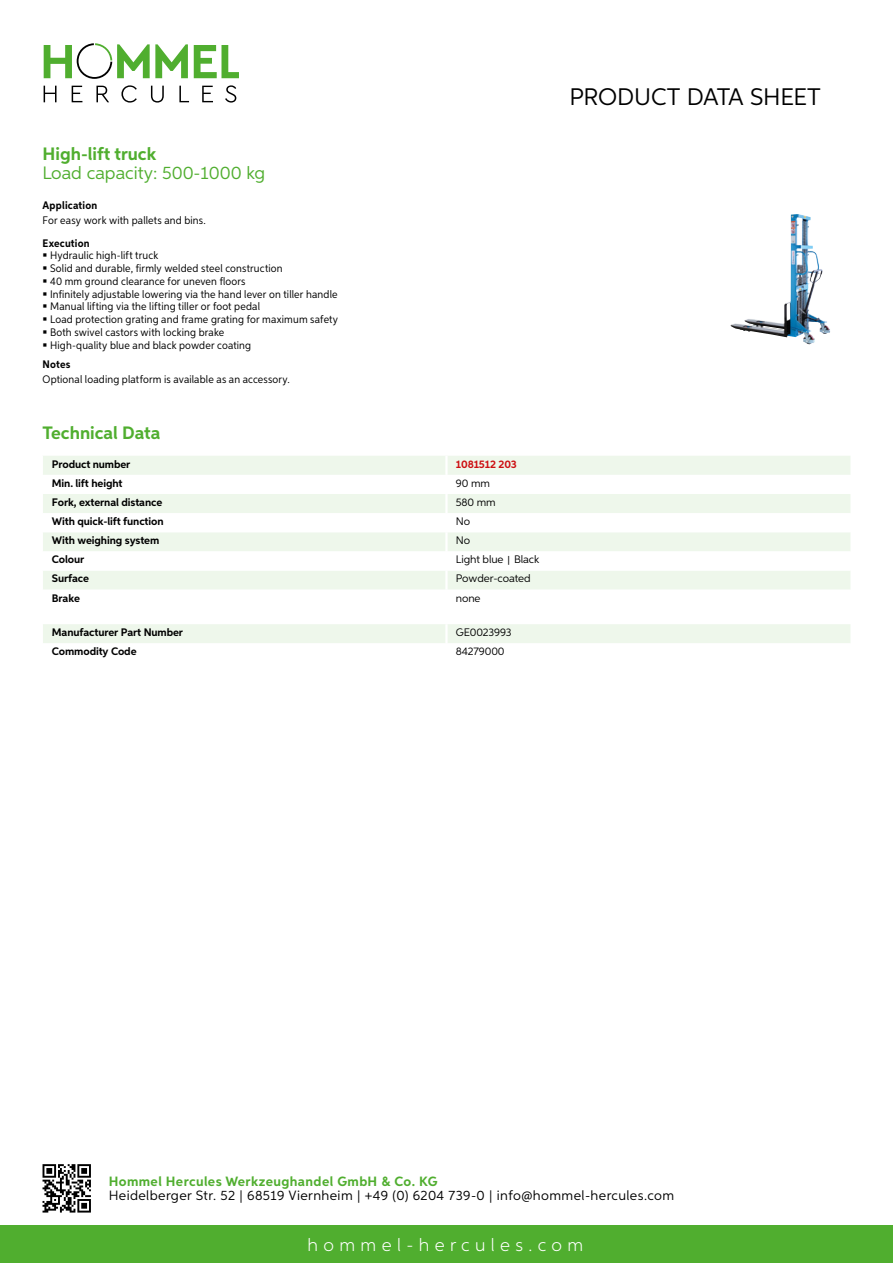
<style>
.page{position:relative;width:893px;height:1263px;background:#fff}
.page>*{position:absolute;margin:0;border:0;box-sizing:border-box;transform-origin:0 0}
.t1{font:24px "Aspira";letter-spacing:-.01em;color:#000}
.t2{font:700 18px "Aspira";color:#50ae2f}
.t3{font:18px "Aspira";color:#50ae2f}
.t4{font:300 18px "Aspira";letter-spacing:.3em;color:#fff}
.t5{font:13.5px "Aspira";letter-spacing:.03em;color:#000}
.t6{font:700 13.5px "Aspira";letter-spacing:.03em;color:#50ae2f}
.t7{font:10.95px/12.8px "Aspira Nar";letter-spacing:.015em;color:#000}
.t8{font:700 10.95px "Aspira";letter-spacing:-.01em;color:#000}
.t9{font:10.95px "Aspira";letter-spacing:-.01em;color:#000}
.t10{font:700 10.95px "Aspira Nar";letter-spacing:.015em;color:#000}
.t11{font:700 10.95px "Aspira";letter-spacing:-.01em;color:#cd1013}
.s1{font-family:"Wuerth Global";font-size:10.5px}
</style>
<div class="page">
<div style="left:0;top:1226px;width:893px;height:37px;background:#50ae2f"></div>
<svg style="left:43px;top:1164px;width:48px;height:48px"></svg>
<svg style="left:194px;top:45px;width:45px;height:33px"></svg>
<svg style="left:44px;top:43px;width:144px;height:36px"></svg>
<svg style="left:44px;top:86px;width:13px;height:16px"></svg>
<svg style="left:72px;top:86px;width:10px;height:16px"></svg>
<svg style="left:96px;top:86px;width:13px;height:16px"></svg>
<svg style="left:121px;top:85px;width:16px;height:18px"></svg>
<svg style="left:151px;top:86px;width:13px;height:17px"></svg>
<svg style="left:179px;top:86px;width:10px;height:16px"></svg>
<svg style="left:202px;top:86px;width:11px;height:16px"></svg>
<svg style="left:225px;top:85px;width:11px;height:18px"></svg>
<div style="left:43px;top:456px;width:807px;height:19px;background:#eef7eb"></div>
<svg style="left:43px;top:494px;width:807px;height:95px;fill:#eef7eb"></svg>
<hr style="left:445px;top:456px;width:3px;height:19px;background:#fff">
<hr style="left:445px;top:494px;width:3px;height:19px;background:#fff">
<hr style="left:445px;top:513px;width:3px;height:19px;background:#fff">
<hr style="left:445px;top:532px;width:3px;height:19px;background:#fff">
<hr style="left:445px;top:551px;width:3px;height:19px;background:#fff">
<hr style="left:445px;top:570px;width:3px;height:20px;background:#fff">
<div style="left:43px;top:624px;width:807px;height:19px;background:#eef7eb"></div>
<img style="left:744px;top:214px;width:53px;height:109px">
<h2 class="t2" style="left:43px;top:142px;width:115px">High-lift truck</h2>
<h2 class="t3" style="left:43px;top:162px;width:224px">Load capacity: 500-1000 kg</h2>
<p class="t10" style="left:43px;top:199px;width:56px">Application</p>
<p class="t7" style="left:43px;top:214px;width:165px">For easy work with pallets and bins.</p>
<p class="t10" style="left:43px;top:236px;width:49px">Execution</p>
<p class="t7" style="left:50px;top:249px;width:289px">Hydraulic high-lift truck<br>Solid and durable, firmly welded steel construction<br>40 mm ground clearance for uneven floors<br>Infinitely adjustable lowering via the hand lever on tiller handle Manual lifting via the lifting tiller or foot pedal<br>Load protection grating and frame grating for maximum safety Both swivel castors with locking brake<br>High-quality blue and black powder coating</p>
<p class="t10" style="left:43px;top:357px;width:29px">Notes</p>
<p class="t7" style="left:43px;top:373px;width:249px">Optional loading platform is available as an accessory.</p>
<h2 class="t2" style="left:43px;top:422px;width:120px">Technical Data</h2>
<p class="t8" style="left:52px;top:457px;width:80px">Product number</p>
<p class="t11" style="left:456px;top:457px;width:63px">1081512 203</p>
<p class="t8" style="left:52px;top:476px;width:72px">Min. lift height</p>
<p class="t9" style="left:456px;top:476px;width:36px">90 mm</p>
<p class="t8" style="left:52px;top:495px;width:112px">Fork, external distance</p>
<p class="t9" style="left:456px;top:495px;width:41px">580 mm</p>
<p class="t8" style="left:52px;top:515px;width:113px">With quick-lift function</p>
<p class="t9" style="left:456px;top:515px;width:16px">No</p>
<p class="t8" style="left:52px;top:534px;width:109px">With weighing system</p>
<p class="t9" style="left:456px;top:534px;width:16px">No</p>
<p class="t8" style="left:52px;top:553px;width:34px">Colour</p>
<p class="t9" style="left:456px;top:553px;width:85px">Light blue <span class="s1">|</span> Black</p>
<p class="t8" style="left:52px;top:572px;width:39px">Surface</p>
<p class="t9" style="left:456px;top:572px;width:76px">Powder-coated</p>
<p class="t8" style="left:52px;top:591px;width:30px">Brake</p>
<p class="t9" style="left:456px;top:591px;width:26px">none</p>
<p class="t8" style="left:52px;top:626px;width:133px">Manufacturer Part Number</p>
<p class="t9" style="left:456px;top:626px;width:57px">GE0023993</p>
<p class="t8" style="left:52px;top:645px;width:86px">Commodity Code</p>
<p class="t9" style="left:456px;top:645px;width:50px">84279000</p>
<h1 class="t1" style="left:569px;top:82px;width:253px">Product data sh eet</h1>
<p class="t6" style="left:109px;top:1172px;width:330px">Hommel Hercules Werkzeughandel GmbH &amp; Co. KG</p>
<p class="t5" style="left:109px;top:1187px;width:567px">Heidelberger Str. 52 | 68519 Viernheim | +49 (0) 6204 739-0 | info@hommel-hercules.com</p>
<h2 class="t4" style="left:307px;top:1234px;width:277px">hommel-hercules.com</h2>
</div>
